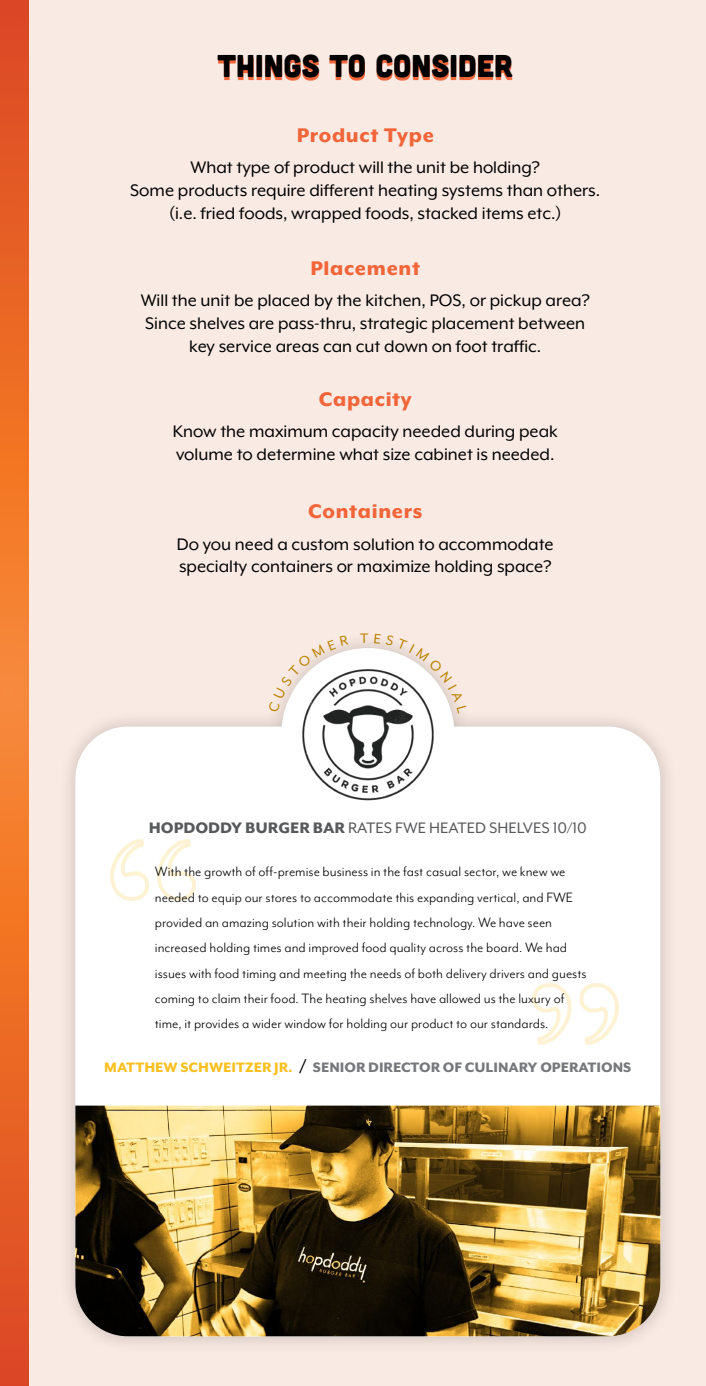
<style>
.page{position:relative;width:706px;height:1386px;background:#fff}
.page>*{position:absolute;margin:0;border:0;box-sizing:border-box;transform-origin:0 0}
.t1{font:31.5px "Cubano";color:#000}
.t2{font:800 22.75px "Mr Eaves XL Mod OT";letter-spacing:.03em;color:#f26539}
.t3{font:19.25px/22.8px "Mr Eaves XL Mod OT";color:#000}
.t4{font:17.5px "Mr Eaves Mod OT";color:#58595b}
.t5{font:800 15.75px "Mr Eaves Mod OT";color:#77787b}
.t6{font:15.58px/25.2px "Mr Eaves Mod OT";color:#000}
.s1{font-weight:800}
.s2{color:#fac020}
.s3{font-size:22.75px;color:#000}
</style>
<div class="page">
<div style="left:28px;top:0;width:678px;height:1386px;background:#f9eae3"></div>
<svg style="left:0;top:0;width:28px;height:1386px;background:#ea6928"></svg>
<svg style="left:218px;top:57px;width:294px;height:24px"></svg>
<div style="left:58px;top:630px;width:620px;height:724px;background:#000;opacity:.2"></div>
<div style="left:75px;top:727px;width:585px;height:609px;background:#fff;border-radius:52px"></div>
<img style="left:75px;top:1106px;width:585px;height:230px">
<div style="left:281px;top:648px;width:173px;height:173px;background:#fff;border-radius:50%"></div>
<svg style="left:532px;top:983px;width:87px;height:62px"></svg>
<svg style="left:110px;top:839px;width:86px;height:62px"></svg>
<img style="left:302px;top:669px;width:132px;height:132px">
<svg style="left:268px;top:635px;width:81px;height:78px"></svg>
<svg style="left:360px;top:633px;width:8px;height:10px"></svg>
<svg style="left:374px;top:633px;width:93px;height:81px"></svg>
<h1 class="t1" style="left:218px;top:46px;width:297px">THINGS TO CONSIDER</h1>
<h2 class="t2" style="left:297px;top:123px;width:139px">Product Type</h2>
<p class="t3" style="left:130px;top:156px;width:471px;text-align:center">What type of product will the unit be holding?<br>Some products require different heating systems than others. (i.e. fried foods, wrapped foods, stacked items etc.)</p>
<h2 class="t2" style="left:310px;top:255px;width:111px">Placement</h2>
<p class="t3" style="left:141px;top:289px;width:450px;text-align:center">Will the unit be placed by the kitchen, POS, or pickup area?<br>Since shelves are pass-thru, strategic placement between key service areas can cut down on foot traffic.</p>
<h2 class="t2" style="left:319px;top:386px;width:94px">Capacity</h2>
<p class="t3" style="left:173px;top:420px;width:386px">Know the maximum capacity needed during peak volume to determine what size cabinet is needed.</p>
<h2 class="t2" style="left:308px;top:499px;width:116px">Containers</h2>
<p class="t3" style="left:177px;top:532px;width:378px">Do you need a custom solution to accommodate specialty containers or maximize holding space?</p>
<p class="t4" style="left:149px;top:818px;width:440px"><span class="s1">HOPDODDY BURGER BAR</span> RATES FWE HEATED SHELVES 10/10</p>
<p class="t6" style="left:155px;top:859px;width:433px">With the growth of off-premise business in the fast casual sector, we knew we needed to equip our stores to accommodate this expanding vertical, and FWE provided an amazing solution with their holding technology. We have seen increased holding times and improved food quality across the board. We had issues with food timing and meeting the needs of both delivery drivers and guests coming to claim their food. The heating shelves have allowed us the luxury of time, it provides a wider window for holding our product to our standards.</p>
<p class="t5" style="left:104px;top:1058px;width:528px"><span class="s2">MATTHEW SCHWEITZER JR.</span> <span class="s3">/</span> SENIOR DIRECTOR OF CULINARY OPERATIONS</p>
</div>
